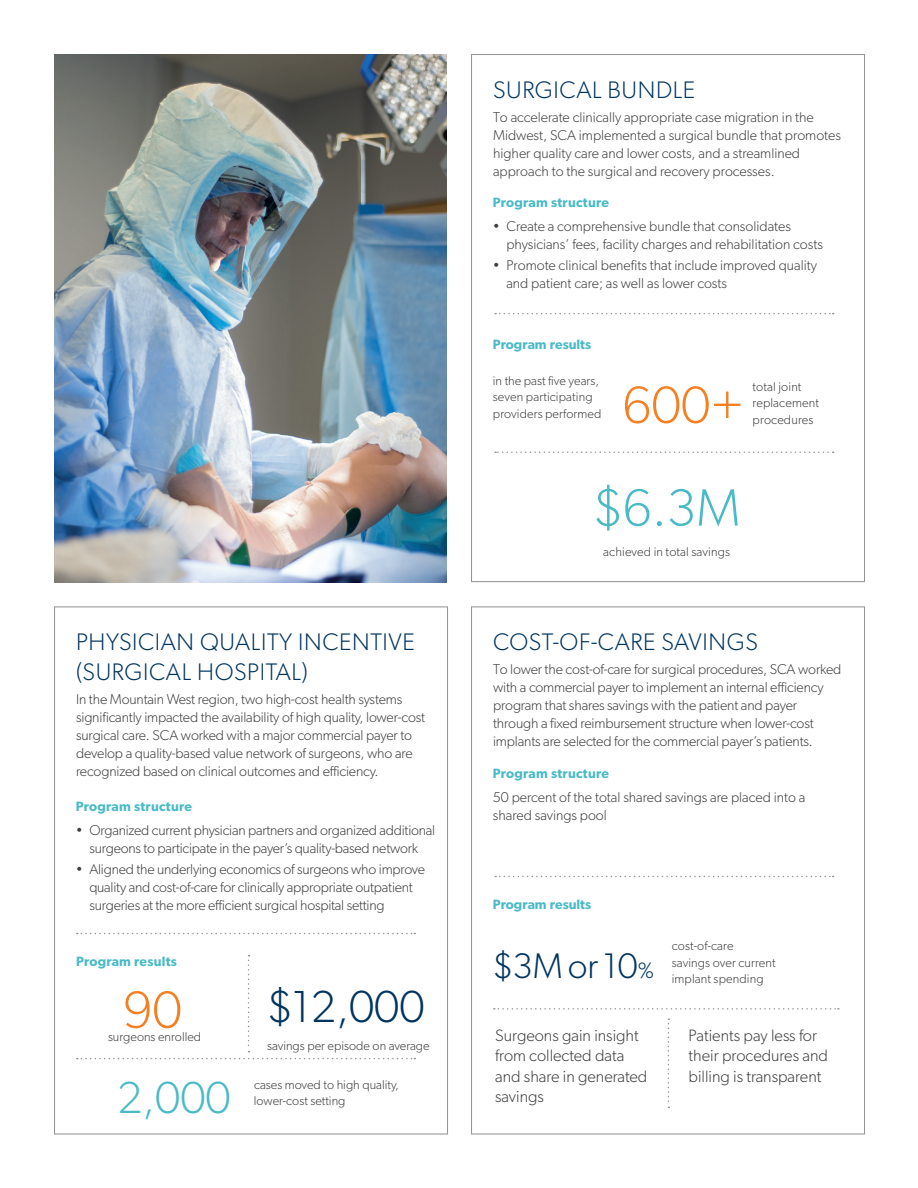
<style>
.page{position:relative;width:918px;height:1188px;background:#fff}
.page>*{position:absolute;margin:0;border:0;box-sizing:border-box;transform-origin:0 0}
.t1{font:300 52.5px "Gibson";color:#f58023}
.t2{font:300 52.5px "Gibson";color:#4abac7}
.t3{font:300 45px "Gibson";color:#003560}
.t4{font:300 45px "Gibson";color:#4abac7}
.t5{font:300 35.7px "Gibson";color:#003560}
.t6{font:300 24px/30px "Gibson";letter-spacing:.025em;color:#003560}
.t7{font:300 16.5px/20.2px "Gibson";color:#3e3e3f}
.t8{font:300 14.25px/18px "Gibson";letter-spacing:-.01em;color:#3e3e3f}
.t9{font:600 13.5px "Gibson";letter-spacing:.02em;color:#4abac7}
.t10{font:600 13.5px "Gibson";color:#4abac7}
.t11{font:300 12.75px/16.5px "Gibson";letter-spacing:.01em;color:#3e3e3f}
.s1{font-size:22.5px}
</style>
<div class="page">
<img style="left:54px;top:54px;width:393px;height:528px">
<svg style="left:495px;top:876px;width:339px;height:1px"></svg>
<svg style="left:495px;top:313px;width:339px;height:1px"></svg>
<svg style="left:494px;top:1008px;width:345px;height:2px"></svg>
<svg style="left:495px;top:452px;width:339px;height:1px"></svg>
<svg style="left:668px;top:1018px;width:1px;height:90px"></svg>
<svg style="left:77px;top:1058px;width:338px;height:1px"></svg>
<svg style="left:77px;top:933px;width:338px;height:1px"></svg>
<svg style="left:248px;top:955px;width:2px;height:97px"></svg>
<h3 class="t6" style="left:76px;top:627px;width:340px">PHYSICIAN QUALITY INCENTIVE (SURGICAL HOSPITAL)</h3>
<p class="t8" style="left:76px;top:690px;width:351px">In the Mountain West region, two high-cost health systems significantly impacted the availability of high quality, lower-cost surgical care. SCA worked with a major commercial payer to develop a quality-based value network of surgeons, who are recognized based on clinical outcomes and efficiency.</p>
<p class="t9" style="left:76px;top:798px;width:118px">Program structure</p>
<p class="t8" style="left:76px;top:821px;width:361px;text-align:center">• Organized current physician partners and organized additional surgeons to participate in the payer’s quality-based network</p>
<p class="t8" style="left:89px;top:860px;width:337px;text-indent:-13px">• Aligned the underlying economics of surgeons who improve quality and cost-of-care for clinically appropriate outpatient surgeries at the more efficient surgical hospital setting</p>
<p class="t9" style="left:76px;top:953px;width:102px">Program results</p>
<h1 class="t1" style="left:123px;top:978px;width:60px">90</h1>
<h2 class="t3" style="left:267px;top:980px;width:159px">$12,000</h2>
<p class="t11" style="left:267px;top:1037px;width:164px">savings per episode on average</p>
<p class="t11" style="left:108px;top:1028px;width:95px">surgeons enrolled</p>
<h2 class="t4" style="left:117px;top:1070px;width:115px">2,000</h2>
<p class="t11" style="left:254px;top:1076px;width:146px">cases moved to high quality,</p>
<p class="t11" style="left:254px;top:1092px;width:93px">lower-cost setting</p>
<h3 class="t6" style="left:493px;top:75px;width:204px">SURGICAL BUNDLE</h3>
<p class="t8" style="left:493px;top:108px;width:349px">To accelerate clinically appropriate case migration in the Midwest, SCA implemented a surgical bundle that promotes higher quality care and lower costs, and a streamlined approach to the surgical and recovery processes.</p>
<p class="t9" style="left:493px;top:195px;width:118px">Program structure</p>
<p class="t8" style="left:506px;top:217px;width:318px;text-indent:-13px">• Create a comprehensive bundle that consolidates physicians’ fees, facility charges and rehabilitation costs</p>
<p class="t8" style="left:506px;top:256px;width:312px;text-indent:-13px">• Promote clinical benefits that include improved quality and patient care; as well as lower costs</p>
<p class="t10" style="left:493px;top:337px;width:100px">Program results</p>
<p class="t11" style="left:493px;top:372px;width:110px">in the past five years, seven participating providers performed</p>
<p class="t11" style="left:753px;top:378px;width:68px">total joint replacement procedures</p>
<h1 class="t1" style="left:622px;top:373px;width:124px">600+</h1>
<h1 class="t2" style="left:593px;top:476px;width:149px">$6.3M</h1>
<p class="t11" style="left:603px;top:544px;width:128px">achieved in total savings</p>
<h3 class="t6" style="left:493px;top:627px;width:266px">COST-OF-CARE SAVINGS</h3>
<p class="t8" style="left:493px;top:660px;width:350px">To lower the cost-of-care for surgical procedures, SCA worked with a commercial payer to implement an internal efficiency program that shares savings with the patient and payer through a fixed reimbursement structure when lower-cost implants are selected for the commercial payer’s patients.</p>
<p class="t9" style="left:493px;top:765px;width:118px">Program structure</p>
<p class="t8" style="left:493px;top:788px;width:314px">50 percent of the total shared savings are placed into a shared savings pool</p>
<p class="t10" style="left:493px;top:896px;width:100px">Program results</p>
<h3 class="t5" style="left:493px;top:944px;width:163px">$3Mor 10<span class="s1">%</span></h3>
<p class="t11" style="left:672px;top:938px;width:105px">cost-of-care<br>savings over current implant spending</p>
<p class="t7" style="left:495px;top:1025px;width:154px">Surgeons gain insight from collected data and share in generated savings</p>
<p class="t7" style="left:689px;top:1025px;width:141px">Patients pay less for their procedures and billing is transparent</p>
</div>
